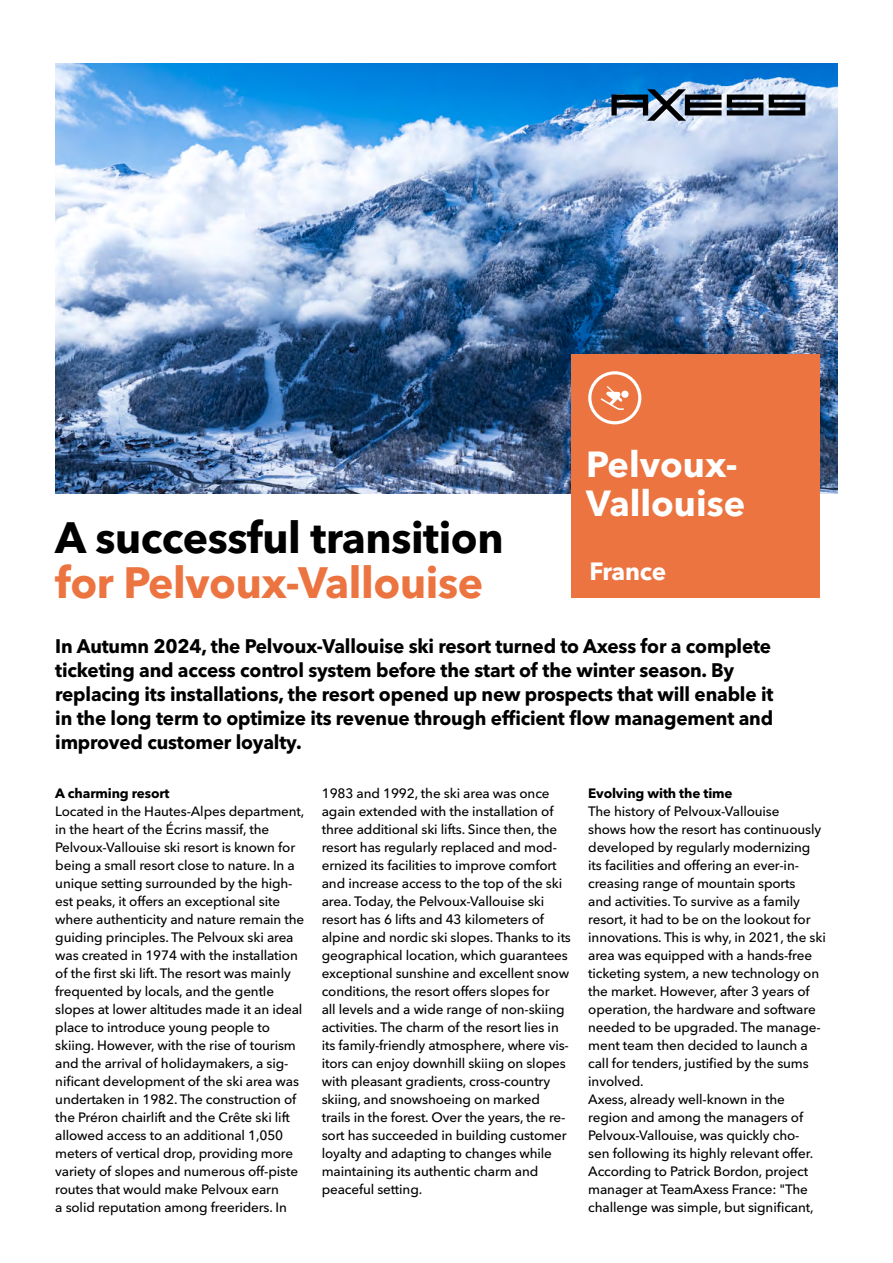
<style>
.page{position:relative;width:893px;height:1263px;background:#fff}
.page>*{position:absolute;margin:0;border:0;box-sizing:border-box;transform-origin:0 0}
.t1{font:700 43.5px "Avenir Next Cyr";letter-spacing:-.01em;color:#000}
.t2{font:700 43.5px "Avenir Next Cyr";letter-spacing:-.01em;color:#eb7440}
.t3{font:700 36px/39px "Avenir Next Cyr";color:#fff}
.t4{font:700 24.75px "Avenir Next Cyr";letter-spacing:-.005em;color:#fff}
.t5{font:700 19.5px/24px "Avenir Next Cyr";letter-spacing:-.01em;color:#000}
.t6{font:500 13.5px/18px "Avenir Next Cyr";letter-spacing:-.01em;color:#000}
.t7{font:700 13.5px "Avenir Next Cyr";letter-spacing:-.01em;color:#000}
</style>
<div class="page">
<img style="left:55px;top:64px;width:783px;height:429px">
<svg style="left:727px;top:95px;width:36px;height:20px"></svg>
<svg style="left:769px;top:95px;width:36px;height:20px"></svg>
<svg style="left:611px;top:89px;width:110px;height:32px;background:#607386"></svg>
<div style="left:571px;top:354px;width:249px;height:244px;background:#eb7440"></div>
<svg style="left:588px;top:371px;width:53px;height:53px"></svg>
<h2 class="t3" style="left:586px;top:445px;width:160px">Pelvoux-<br>Vallouise</h2>
<h1 class="t1" style="left:55px;top:511px;width:450px">A successful transition</h1>
<h1 class="t2" style="left:55px;top:556px;width:429px">for Pelvoux-Vallouise</h1>
<p class="t5" style="left:55px;top:634px;width:720px">In Autumn 2024, the Pelvoux-Vallouise ski resort turned to Axess for a complete ticketing and access control system before the start of the winter season. By replacing its installations, the resort opened up new prospects that will enable it in the long term to optimize its revenue through efficient flow management and improved customer loyalty.</p>
<p class="t7" style="left:55px;top:785px;width:116px">A charming resort</p>
<p class="t6" style="left:55px;top:802px;width:251px">Located in the Hautes-Alpes department, in the heart of the Écrins massif, the Pelvoux-Vallouise ski resort is known for being a small resort close to nature. In a unique setting surrounded by the high&shy;est peaks, it offers an exceptional site where authenticity and nature remain the guiding principles. The Pelvoux ski area was created in 1974 with the installation of the first ski lift. The resort was mainly frequented by locals, and the gentle slopes at lower altitudes made it an ideal place to introduce young people to skiing. However, with the rise of tourism and the arrival of holidaymakers, a sig&shy;nificant development of the ski area was undertaken in 1982. The construction of the Préron chairlift and the Crête ski lift allowed access to an additional 1,050 meters of vertical drop, providing more variety of slopes and numerous off-piste routes that would make Pelvoux earn<br>a solid reputation among freeriders. In</p>
<h3 class="t4" style="left:589px;top:557px;width:78px">France</h3>
<p class="t6" style="left:322px;top:784px;width:251px">1983 and 1992, the ski area was once again extended with the installation of three additional ski lifts. Since then, the resort has regularly replaced and mod&shy;ernized its facilities to improve comfort and increase access to the top of the ski area. Today, the Pelvoux-Vallouise ski resort has 6 lifts and 43 kilometers of alpine and nordic ski slopes. Thanks to its geographical location, which guarantees exceptional sunshine and excellent snow conditions, the resort offers slopes for<br>all levels and a wide range of non-skiing activities. The charm of the resort lies in its family-friendly atmosphere, where vis&shy;itors can enjoy downhill skiing on slopes with pleasant gradients, cross-country skiing, and snowshoeing on marked trails in the forest. Over the years, the re&shy;sort has succeeded in building customer loyalty and adapting to changes while maintaining its authentic charm and peaceful setting.</p>
<p class="t7" style="left:588px;top:785px;width:146px">Evolving with the time</p>
<p class="t6" style="left:588px;top:802px;width:239px">The history of Pelvoux-Vallouise<br>shows how the resort has continuously developed by regularly modernizing its facilities and offering an ever-in&shy;creasing range of mountain sports<br>and activities. To survive as a family resort, it had to be on the lookout for innovations. This is why, in 2021, the ski area was equipped with a hands-free ticketing system, a new technology on the market. However, after 3 years of operation, the hardware and software needed to be upgraded. The manage&shy;ment team then decided to launch a call for tenders, justified by the sums involved.<br>Axess, already well-known in the region and among the managers of Pelvoux-Vallouise, was quickly cho-<br>sen following its highly relevant offer.<br>According to Patrick Bordon, project manager at TeamAxess France: "The challenge was simple, but significant,</p>
</div>
